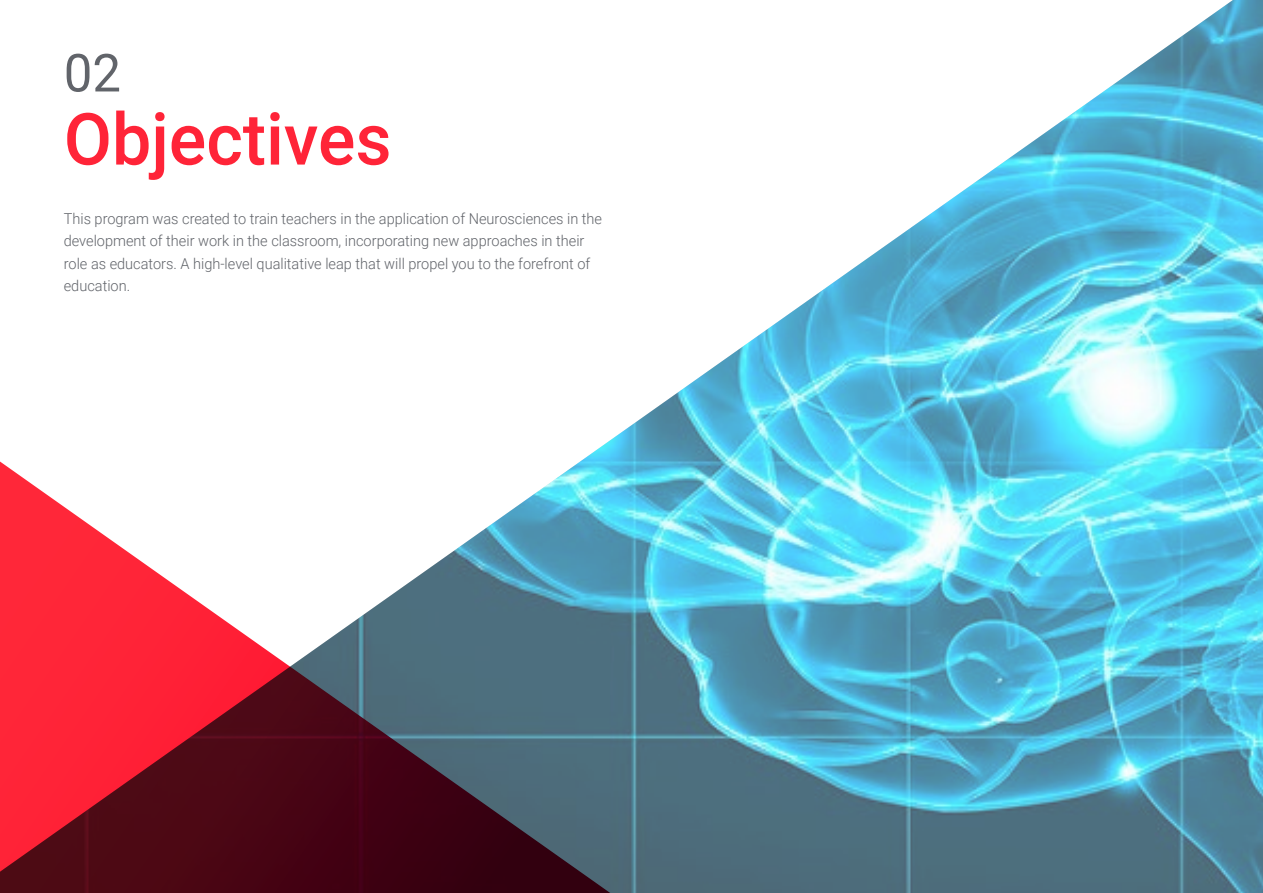
<style>
.page{position:relative;width:1263px;height:893px;background:#fff}
.page>*{position:absolute;margin:0;border:0;box-sizing:border-box;transform-origin:0 0}
.t1{font:500 72px "Roboto";color:#ff2438}
.t2{font:52.5px "Roboto";color:#61646a}
.t3{font:300 15px/22.5px "Roboto";color:#61646a}
</style>
<div class="page">
<img style="left:602px;top:0;width:661px;height:893px">
<svg style="left:0;top:446px;width:640px;height:447px"></svg>
<h2 class="t2" style="left:64px;top:36px;width:59px">02</h2>
<h1 class="t1" style="left:64px;top:89px;width:329px">Objectives</h1>
<p class="t3" style="left:64px;top:207px;width:540px">This program was created to train teachers in the application of Neurosciences in the development of their work in the classroom, incorporating new approaches in their role as educators. A high-level qualitative leap that will propel you to the forefront of education.</p>
</div>
